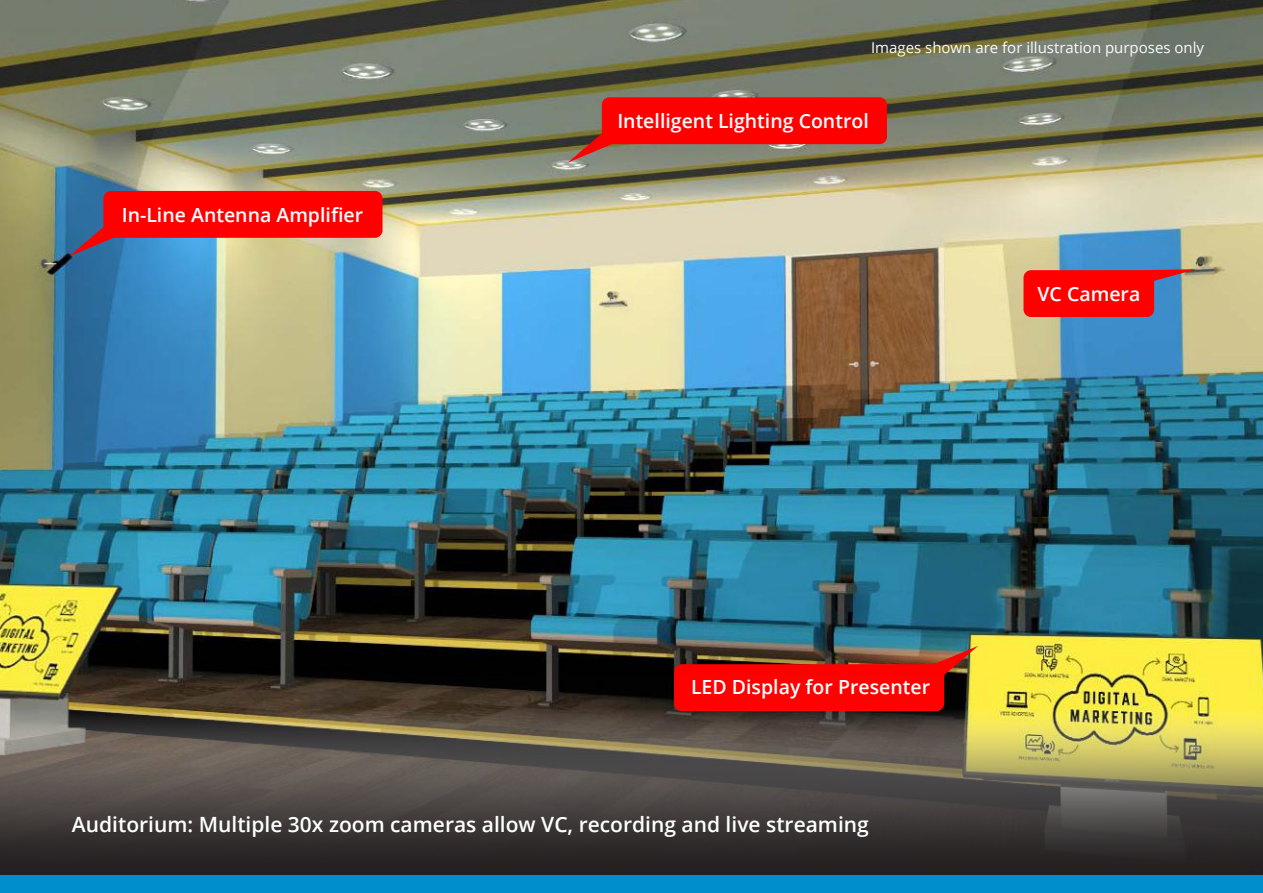
<style>
.page{position:relative;width:1263px;height:893px;background:#fff}
.page>*{position:absolute;margin:0;border:0;box-sizing:border-box;transform-origin:0 0}
.t1{font:600 21px "Open Sans";color:#fff}
.t2{font:600 19.5px "Open Sans";color:#fff}
.t3{font:15px "Open Sans";color:#fcfcfc}
</style>
<div class="page">
<img style="left:0;top:0;width:1263px;height:884px">
<div style="left:0;top:874px;width:1262px;height:19px;background:#008fcc"></div>
<svg style="left:1023px;top:269px;width:173px;height:48px;background:#dd262a"></svg>
<img style="left:674px;top:646px;width:304px;height:29px">
<svg style="left:69px;top:191px;width:313px;height:65px;background:#d0383c"></svg>
<svg style="left:0;top:675px;width:1263px;height:199px;background:#61503d"></svg>
<svg style="left:568px;top:97px;width:319px;height:66px;background:#cf2c25"></svg>
<p class="t3" style="left:871px;top:38px;width:335px">Images shown are for illustration purposes only</p>
<p class="t2" style="left:122px;top:202px;width:243px">In-Line Antenna Amplifier</p>
<p class="t2" style="left:617px;top:108px;width:253px">Intelligent Lighting Control</p>
<p class="t2" style="left:1037px;top:280px;width:104px">VC Camera</p>
<p class="t2" style="left:691px;top:674px;width:241px">LED Display for Presenter</p>
<p class="t1" style="left:72px;top:810px;width:798px">Auditorium: Multiple 30x zoom cameras allow VC, recording and live streaming</p>
</div>
